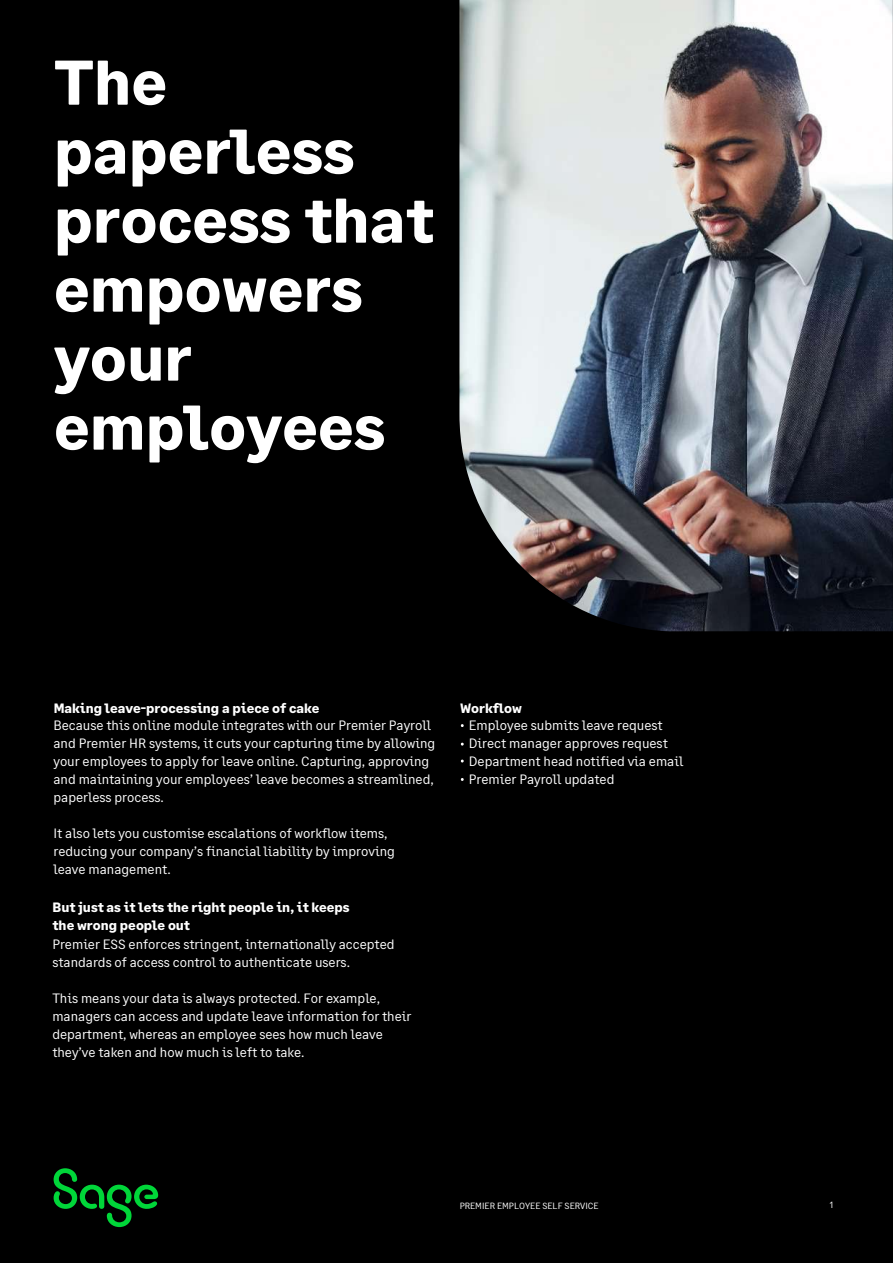
<style>
.page{position:relative;width:893px;height:1263px;background:#fff}
.page>*{position:absolute;margin:0;border:0;box-sizing:border-box;transform-origin:0 0}
.t1{font:700 63px/69px "Sage Text";color:#fff}
.t2{font:13.5px/18px "Sage Text";color:#fff}
.t3{font:700 13.5px/18px "Sage Text";color:#fff}
.t4{font:9px "Sage Text";color:#fff}
</style>
<div class="page">
<div style="left:0;top:0;width:892px;height:1263px;background:#000"></div>
<svg style="left:54px;top:1168px;width:104px;height:59px"></svg>
<img style="left:459px;top:0;width:434px;height:631px">
<h1 class="t1" style="left:54px;top:49px;width:381px">The paperless process that empowers your employees</h1>
<p class="t3" style="left:54px;top:699px;width:267px">Making leave-processing a piece of cake</p>
<p class="t2" style="left:53px;top:716px;width:383px">Because this online module integrates with our Premier Payroll and Premier HR systems, it cuts your capturing time by allowing your employees to apply for leave online. Capturing, approving and maintaining your employees’ leave becomes a streamlined, paperless process.</p>
<p class="t2" style="left:53px;top:824px;width:343px">It also lets you customise escalations of workflow items, reducing your company’s financial liability by improving leave management.</p>
<p class="t3" style="left:53px;top:898px;width:299px">But just as it lets the right people in, it keeps the wrong people out</p>
<p class="t2" style="left:52px;top:936px;width:344px">Premier ESS enforces stringent, internationally accepted standards of access control to authenticate users.</p>
<p class="t2" style="left:52px;top:990px;width:360px">This means your data is always protected. For example, managers can access and update leave information for their department, whereas an employee sees how much leave they’ve taken and how much is left to take.</p>
<p class="t3" style="left:460px;top:699px;width:63px">Workflow</p>
<p class="t2" style="left:469px;top:716px;width:216px">Employee submits leave request<br>Direct manager approves request<br>Department head notified via email<br>Premier Payroll updated</p>
<p class="t4" style="left:460px;top:1200px;width:140px">PREMIER EMPLOYEE SELF SERVICE</p>
<p class="t4" style="left:830px;top:1200px;width:5px">1</p>
</div>
